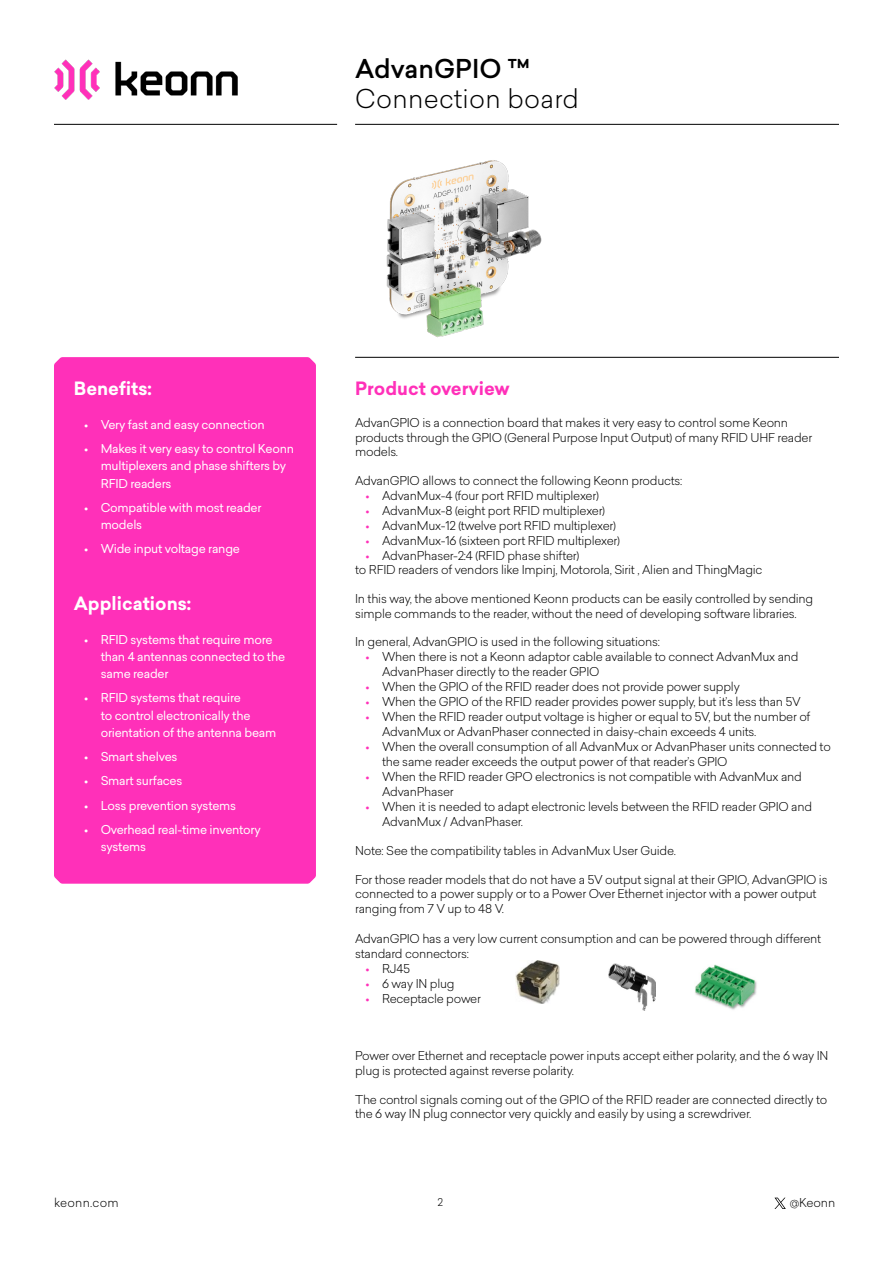
<style>
.page{position:relative;width:893px;height:1263px;background:#fff}
.page>*{position:absolute;margin:0;border:0;box-sizing:border-box;transform-origin:0 0}
.t1{font:300 25.5px "Sailec";letter-spacing:.01em;color:#000}
.t2{font:500 25.5px "Sailec";color:#000}
.t3{font:700 18px "Sailec";color:#fff}
.t4{font:700 18px "Sailec";color:#ff30b9}
.t5{font:300 12px/14.4px "Sailec";letter-spacing:-.02em;color:#000}
.t6{font:12px/17.1px "Sailec";letter-spacing:-.02em;color:#fff}
.t7{font:300 12px "Sailec";letter-spacing:.02em;color:#000}
.t8{font:300 10.5px "Sailec";color:#000}
.s1{color:#ff30b9}
</style>
<div class="page">
<hr style="left:355px;top:124px;width:484px;height:1px;background:#000">
<hr style="left:54px;top:124px;width:283px;height:1px;background:#000">
<img style="left:54px;top:59px;width:184px;height:40px">
<svg style="left:774px;top:1197px;width:12px;height:12px"></svg>
<img style="left:355px;top:160px;width:236px;height:197px">
<hr style="left:355px;top:357px;width:484px;height:1px;background:#000">
<div style="left:54px;top:357px;width:262px;height:527px;background:#ff30b9"></div>
<img style="left:515px;top:960px;width:45px;height:44px">
<img style="left:608px;top:964px;width:47px;height:47px">
<img style="left:695px;top:964px;width:62px;height:46px">
<h1 class="t2" style="left:355px;top:51px;width:176px">AdvanGPIO ™</h1>
<h1 class="t1" style="left:355px;top:81px;width:225px">Connection board</h1>
<h2 class="t3" style="left:74px;top:375px;width:80px">Benefits:</h2>
<p class="t6" style="left:84px;top:416px;width:182px">• Very fast and easy connection</p>
<p class="t6" style="left:101px;top:440px;width:195px;text-indent:-16px">• Makes it very easy to control Keonn multiplexers and phase shifters by<br>RFID readers</p>
<p class="t6" style="left:101px;top:499px;width:162px;text-indent:-16px">• Compatible with most reader models</p>
<p class="t6" style="left:84px;top:540px;width:157px">• Wide input voltage range</p>
<h2 class="t3" style="left:74px;top:590px;width:119px">Applications:</h2>
<p class="t6" style="left:101px;top:631px;width:186px;text-indent:-16px">• RFID systems that require more than 4 antennas connected to the same reader</p>
<p class="t6" style="left:101px;top:689px;width:177px;text-indent:-16px">• RFID systems that require<br>to control electronically the orientation of the antenna beam</p>
<p class="t6" style="left:84px;top:748px;width:95px">• Smart shelves</p>
<p class="t6" style="left:84px;top:772px;width:100px">• Smart surfaces</p>
<p class="t6" style="left:84px;top:796px;width:154px">• Loss prevention systems</p>
<p class="t6" style="left:101px;top:821px;width:162px;text-indent:-16px">• Overhead real-time inventory systems</p>
<h2 class="t4" style="left:355px;top:375px;width:156px">Product overview</h2>
<p class="t5" style="left:355px;top:415px;width:459px">AdvanGPIO is a connection board that makes it very easy to control some Keonn products through the GPIO (General Purpose Input Output) of many RFID UHF reader models.</p>
<p class="t5" style="left:355px;top:473px;width:329px">AdvanGPIO allows to connect the following Keonn products:</p>
<p class="t5" style="left:366px;top:488px;width:235px"><span class="s1">•</span> AdvanMux-4 (four port RFID multiplexer)</p>
<p class="t5" style="left:366px;top:503px;width:241px"><span class="s1">•</span> AdvanMux-8 (eight port RFID multiplexer)</p>
<p class="t5" style="left:366px;top:518px;width:252px"><span class="s1">•</span> AdvanMux-12 (twelve port RFID multiplexer)</p>
<p class="t5" style="left:366px;top:533px;width:256px"><span class="s1">•</span> AdvanMux-16 (sixteen port RFID multiplexer)</p>
<p class="t5" style="left:355px;top:548px;width:409px;text-indent:10px"><span class="s1">•</span> AdvanPhaser-2:4 (RFID phase shifter)<br>to RFID readers of vendors like Impinj, Motorola, Sirit , Alien and ThingMagic</p>
<p class="t5" style="left:355px;top:591px;width:460px">In this way, the above mentioned Keonn products can be easily controlled by sending simple commands to the reader, without the need of developing software libraries.</p>
<p class="t5" style="left:355px;top:634px;width:306px">In general, AdvanGPIO is used in the following situations:</p>
<p class="t5" style="left:382px;top:649px;width:418px;line-height:15px;text-indent:-16px"><span class="s1">•</span> When there is not a Keonn adaptor cable available to connect AdvanMux and<br>AdvanPhaser directly to the reader GPIO</p>
<p class="t5" style="left:366px;top:679px;width:376px"><span class="s1">•</span> When the GPIO of the RFID reader does not provide power supply</p>
<p class="t5" style="left:366px;top:694px;width:437px"><span class="s1">•</span> When the GPIO of the RFID reader provides power supply, but it’s less than 5V</p>
<p class="t5" style="left:382px;top:709px;width:430px;line-height:15px;text-indent:-16px"><span class="s1">•</span> When the RFID reader output voltage is higher or equal to 5V, but the number of<br>AdvanMux or AdvanPhaser connected in daisy-chain exceeds 4 units.</p>
<p class="t5" style="left:382px;top:739px;width:450px;line-height:15px;text-indent:-16px"><span class="s1">•</span> When the overall consumption of all AdvanMux or AdvanPhaser units connected to the same reader exceeds the output power of that reader’s GPIO</p>
<p class="t5" style="left:382px;top:769px;width:421px;line-height:15px;text-indent:-16px"><span class="s1">•</span> When the RFID reader GPO electronics is not compatible with AdvanMux and<br>AdvanPhaser</p>
<p class="t5" style="left:382px;top:799px;width:432px;line-height:15px;text-indent:-16px"><span class="s1">•</span> When it is needed to adapt electronic levels between the RFID reader GPIO and<br>AdvanMux / AdvanPhaser.</p>
<p class="t5" style="left:355px;top:843px;width:322px">Note: See the compatibility tables in AdvanMux User Guide.</p>
<p class="t5" style="left:355px;top:872px;width:474px">For those reader models that do not have a 5V output signal at their GPIO, AdvanGPIO is connected to a power supply or to a Power Over Ethernet injector with a power output ranging from 7 V up to 48 V.</p>
<p class="t5" style="left:355px;top:930px;width:467px;line-height:15px">AdvanGPIO has a very low current consumption and can be powered through different standard connectors:</p>
<p class="t5" style="left:366px;top:961px;width:46px"><span class="s1">•</span> RJ45</p>
<p class="t5" style="left:366px;top:976px;width:90px"><span class="s1">•</span> 6 way IN plug</p>
<p class="t5" style="left:366px;top:991px;width:117px"><span class="s1">•</span> Receptacle power</p>
<p class="t5" style="left:355px;top:1048px;width:475px">Power over Ethernet and receptacle power inputs accept either polarity, and the 6 way IN plug is protected against reverse polarity.</p>
<p class="t5" style="left:355px;top:1092px;width:474px">The control signals coming out of the GPIO of the RFID reader are connected directly to the 6 way IN plug connector very quickly and easily by using a screwdriver.</p>
<p class="t7" style="left:54px;top:1194px;width:66px">keonn.com</p>
<p class="t8" style="left:438px;top:1195px;width:7px">2</p>
<p class="t5" style="left:790px;top:1195px;width:47px">@Keonn</p>
</div>
